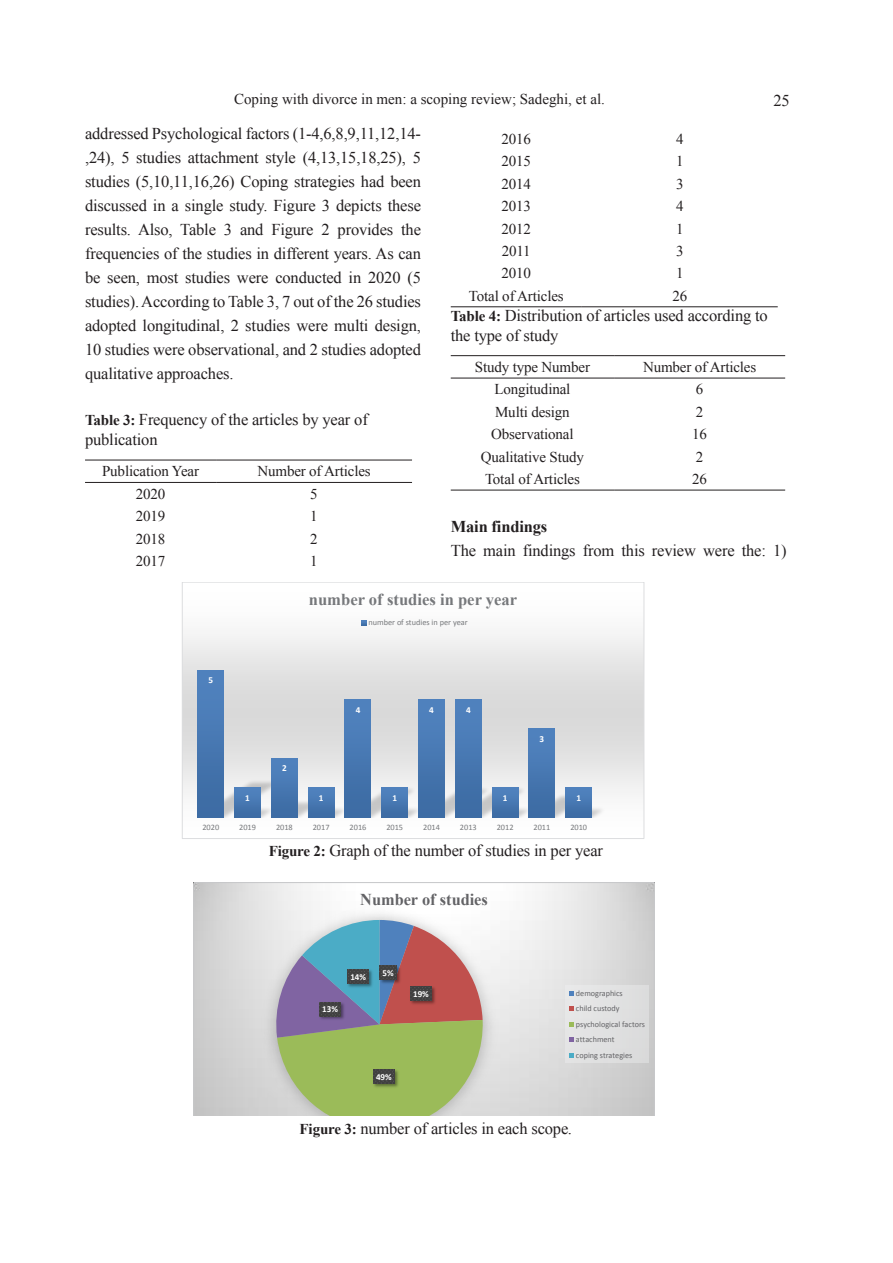
<style>
.page{position:relative;width:893px;height:1263px;background:#fff}
.page>*{position:absolute;margin:0;border:0;box-sizing:border-box;transform-origin:0 0}
.t1{font:700 16.65px "Times New Roman";color:#76787b}
.سرجدول_و_زیرشکل{font:16.5px/24px "Times New Roman";letter-spacing:-.01em;color:#231f20}
.t2{font:700 16.5px "Times New Roman";color:#636366}
.t3{font:700 16.5px "Times New Roman";letter-spacing:-.01em;color:#231f20}
.متن_جدول{font:15px "Times New Roman";letter-spacing:-.01em;color:#231f20}
.t4{font:700 9.15px "Calibri";color:#fff}
.t5{font:8.25px/15.5px "Calibri";color:#636366}
.t6{font:8.25px "Calibri";color:#76787b}
.s1{font-weight:700;font-size:15px}
</style>
<div class="page">
<hr style="left:85px;top:460px;width:131px;height:1px;background:#231f20">
<hr style="left:216px;top:460px;width:196px;height:1px;background:#231f20">
<hr style="left:85px;top:482px;width:131px;height:1px;background:#231f20">
<hr style="left:216px;top:482px;width:196px;height:1px;background:#231f20">
<hr style="left:451px;top:306px;width:131px;height:1px;background:#231f20">
<hr style="left:582px;top:306px;width:196px;height:1px;background:#231f20">
<hr style="left:451px;top:490px;width:163px;height:1px;background:#231f20">
<hr style="left:614px;top:490px;width:171px;height:1px;background:#231f20">
<hr style="left:451px;top:355px;width:163px;height:1px;background:#231f20">
<hr style="left:614px;top:355px;width:171px;height:1px;background:#231f20">
<hr style="left:451px;top:378px;width:163px;height:1px;background:#231f20">
<hr style="left:614px;top:378px;width:171px;height:1px;background:#231f20">
<svg style="left:184px;top:620px;width:458px;height:185px"></svg>
<img style="left:192px;top:778px;width:79px;height:40px">
<img style="left:229px;top:805px;width:37px;height:13px">
<img style="left:266px;top:798px;width:42px;height:20px">
<img style="left:302px;top:805px;width:37px;height:13px">
<img style="left:339px;top:784px;width:74px;height:34px">
<img style="left:376px;top:805px;width:37px;height:13px">
<img style="left:413px;top:784px;width:37px;height:34px">
<img style="left:450px;top:784px;width:79px;height:34px">
<img style="left:486px;top:805px;width:37px;height:13px">
<img style="left:523px;top:791px;width:70px;height:27px">
<img style="left:560px;top:805px;width:43px;height:13px">
<div style="left:198px;top:670px;width:26px;height:147px;background:linear-gradient(to right,#4777b1,#4777b1)"></div>
<div style="left:235px;top:788px;width:26px;height:29px;background:linear-gradient(to right,#4777b2,#4777b2)"></div>
<div style="left:271px;top:758px;width:26px;height:59px;background:linear-gradient(to right,#4777b1,#4777b1)"></div>
<div style="left:308px;top:788px;width:26px;height:29px;background:linear-gradient(to right,#4777b2,#4777b2)"></div>
<div style="left:345px;top:699px;width:26px;height:118px;background:linear-gradient(to right,#4777b1,#4777b1)"></div>
<div style="left:382px;top:788px;width:26px;height:29px;background:linear-gradient(to right,#4777b2,#4777b2)"></div>
<div style="left:418px;top:699px;width:27px;height:118px;background:linear-gradient(to bottom,#5284c0,#3c6ba2)"></div>
<div style="left:455px;top:699px;width:26px;height:118px;background:linear-gradient(to right,#4777b1,#4777b1)"></div>
<div style="left:492px;top:788px;width:26px;height:29px;background:linear-gradient(to right,#4777b2,#4777b2)"></div>
<div style="left:529px;top:729px;width:26px;height:88px;background:linear-gradient(to right,#4777b1,#4777b1)"></div>
<div style="left:566px;top:788px;width:26px;height:29px;background:linear-gradient(to right,#4777b2,#4777b2)"></div>
<svg style="left:362px;top:621px;width:4px;height:4px"></svg>
<div style="left:182px;top:582px;width:462px;height:257px;border:1px solid #dcdddf"></div>
<svg style="left:193px;top:882px;width:462px;height:234px;background:#c6c7be"></svg>
<p class="متن_جدول" style="left:234px;top:88px;width:372px">Coping with divorce in men: a scoping review; Sadeghi, et al.</p>
<p class="سرجدول_و_زیرشکل" style="left:773px;top:88px;width:18px">25</p>
<p class="سرجدول_و_زیرشکل" style="left:85px;top:121px;width:337px;text-align:justify">addressed Psychological factors (1-4,6,8,9,11,12,14- ,24), 5 studies attachment style (4,13,15,18,25), 5 studies (5,10,11,16,26) Coping strategies had been discussed in a single study. Figure 3 depicts these results. Also, Table 3 and Figure 2 provides the frequencies of the studies in different years. As can be seen, most studies were conducted in 2020 (5 studies). According to Table 3, 7 out of the 26 studies adopted longitudinal, 2 studies were multi design, 10 studies were observational, and 2 studies adopted qualitative approaches.</p>
<p class="سرجدول_و_زیرشکل" style="left:85px;top:410px;width:284px;line-height:19.8px"><span class="s1">Table 3:</span> Frequency of the articles by year of publication</p>
<p class="متن_جدول" style="left:102px;top:461px;width:98px">Publication Year</p>
<p class="متن_جدول" style="left:257px;top:461px;width:115px">Number of Articles</p>
<p class="متن_جدول" style="left:136px;top:484px;width:31px">2020</p>
<p class="متن_جدول" style="left:310px;top:484px;width:9px">5</p>
<p class="متن_جدول" style="left:136px;top:506px;width:31px">2019</p>
<p class="متن_جدول" style="left:310px;top:506px;width:9px">1</p>
<p class="متن_جدول" style="left:136px;top:528px;width:31px">2018</p>
<p class="متن_جدول" style="left:310px;top:528px;width:9px">2</p>
<p class="متن_جدول" style="left:136px;top:551px;width:31px">2017</p>
<p class="متن_جدول" style="left:310px;top:551px;width:9px">1</p>
<p class="متن_جدول" style="left:501px;top:129px;width:31px">2016</p>
<p class="متن_جدول" style="left:676px;top:129px;width:9px">4</p>
<p class="متن_جدول" style="left:501px;top:151px;width:31px">2015</p>
<p class="متن_جدول" style="left:676px;top:151px;width:9px">1</p>
<p class="متن_جدول" style="left:501px;top:174px;width:31px">2014</p>
<p class="متن_جدول" style="left:676px;top:174px;width:9px">3</p>
<p class="متن_جدول" style="left:501px;top:196px;width:31px">2013</p>
<p class="متن_جدول" style="left:676px;top:196px;width:9px">4</p>
<p class="متن_جدول" style="left:501px;top:218px;width:31px">2012</p>
<p class="متن_جدول" style="left:676px;top:218px;width:9px">1</p>
<p class="متن_جدول" style="left:502px;top:241px;width:30px">2011</p>
<p class="متن_جدول" style="left:676px;top:241px;width:9px">3</p>
<p class="متن_جدول" style="left:501px;top:263px;width:31px">2010</p>
<p class="متن_جدول" style="left:676px;top:263px;width:9px">1</p>
<p class="متن_جدول" style="left:469px;top:286px;width:96px">Total of Articles</p>
<p class="متن_جدول" style="left:672px;top:286px;width:16px">26</p>
<p class="سرجدول_و_زیرشکل" style="left:451px;top:305px;width:319px;line-height:19.8px"><span class="s1">Table 4:</span> Distribution of articles used according to the type of study</p>
<p class="متن_جدول" style="left:475px;top:357px;width:117px">Study type Number</p>
<p class="متن_جدول" style="left:643px;top:357px;width:115px">Number of Articles</p>
<p class="متن_جدول" style="left:494px;top:379px;width:77px">Longitudinal</p>
<p class="متن_جدول" style="left:696px;top:379px;width:9px">6</p>
<p class="متن_جدول" style="left:495px;top:402px;width:76px">Multi design</p>
<p class="متن_جدول" style="left:696px;top:402px;width:9px">2</p>
<p class="متن_جدول" style="left:491px;top:424px;width:84px">Observational</p>
<p class="متن_جدول" style="left:692px;top:424px;width:16px">16</p>
<p class="متن_جدول" style="left:481px;top:447px;width:105px">Qualitative Study</p>
<p class="متن_جدول" style="left:696px;top:447px;width:9px">2</p>
<p class="متن_جدول" style="left:485px;top:469px;width:96px">Total of Articles</p>
<p class="متن_جدول" style="left:692px;top:469px;width:16px">26</p>
<p class="t3" style="left:451px;top:515px;width:98px">Main findings</p>
<p class="سرجدول_و_زیرشکل" style="left:451px;top:539px;width:337px">The main findings from this review were the: 1)</p>
<p class="t4" style="left:208px;top:674px;width:6px">5</p>
<p class="t4" style="left:245px;top:792px;width:6px">1</p>
<p class="t1" style="left:309px;top:587px;width:210px">number of studies in per year</p>
<p class="t6" style="left:368px;top:617px;width:101px">number of studies in per year</p>
<p class="t4" style="left:282px;top:762px;width:6px">2</p>
<p class="t4" style="left:356px;top:704px;width:6px">4</p>
<p class="t4" style="left:319px;top:792px;width:6px">1</p>
<p class="t4" style="left:429px;top:704px;width:6px">4</p>
<p class="t4" style="left:466px;top:704px;width:6px">4</p>
<p class="t4" style="left:392px;top:792px;width:6px">1</p>
<p class="t4" style="left:503px;top:792px;width:6px">1</p>
<p class="t4" style="left:540px;top:733px;width:6px">3</p>
<p class="t4" style="left:576px;top:792px;width:6px">1</p>
<p class="t6" style="left:202px;top:822px;width:18px">2020</p>
<p class="t6" style="left:239px;top:822px;width:18px">2019</p>
<p class="t6" style="left:276px;top:822px;width:18px">2018</p>
<p class="t6" style="left:313px;top:822px;width:18px">2017</p>
<p class="t6" style="left:350px;top:822px;width:18px">2016</p>
<p class="t6" style="left:386px;top:822px;width:18px">2015</p>
<p class="t6" style="left:423px;top:822px;width:18px">2014</p>
<p class="t6" style="left:460px;top:822px;width:18px">2013</p>
<p class="t6" style="left:497px;top:822px;width:18px">2012</p>
<p class="t6" style="left:533px;top:822px;width:18px">2011</p>
<p class="t6" style="left:570px;top:822px;width:18px">2010</p>
<p class="سرجدول_و_زیرشکل" style="left:269px;top:838px;width:336px"><span class="s1">Figure 2:</span> Graph of the number of studies in per year</p>
<p class="t2" style="left:360px;top:888px;width:129px">Number of studies</p>
<p class="t4" style="left:322px;top:1003px;width:17px">13%</p>
<p class="t4" style="left:350px;top:971px;width:17px">14%</p>
<p class="t4" style="left:383px;top:967px;width:13px">5%</p>
<p class="t4" style="left:413px;top:988px;width:17px">19%</p>
<p class="t4" style="left:376px;top:1071px;width:17px">49%</p>
<p class="t5" style="left:576px;top:985px;width:71px">demographics<br>child custody psychological factors attachment<br>coping strategies</p>
<p class="سرجدول_و_زیرشکل" style="left:300px;top:1117px;width:274px"><span class="s1">Figure 3:</span> number of articles in each scope.</p>
</div>
